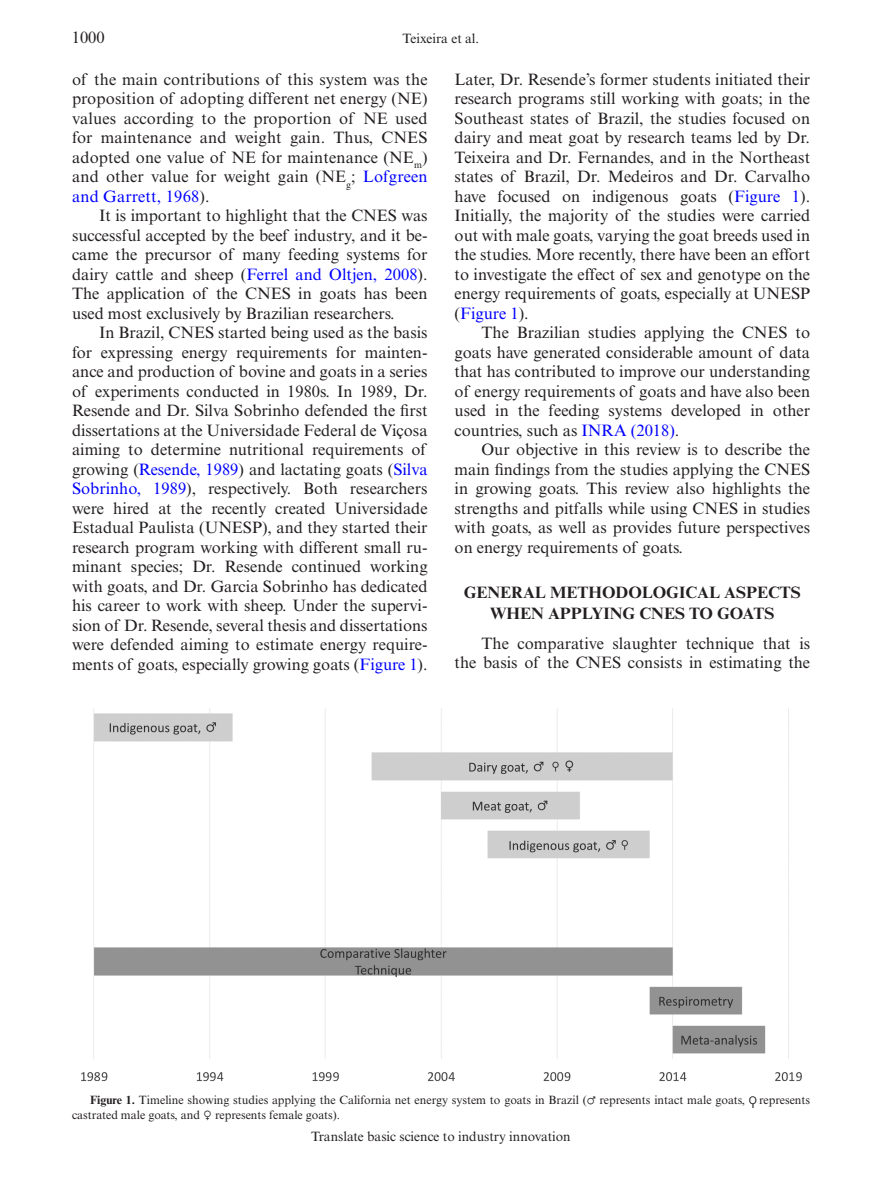
<style>
.page{position:relative;width:891px;height:1188px;background:#fff}
.page>*{position:absolute;margin:0;border:0;box-sizing:border-box;transform-origin:0 0}
.t1{font:16.5px/19.5px "Times New Roman MT Std";color:#231f20;text-align:justify}
.t2{font:700 16.5px/21px "Times New Roman MT Std";color:#231f20;text-align:center}
.t3{font:13.5px "Times New Roman MT Std";color:#231f20}
.t4{font:12px/15px "Times New Roman MT Std";color:#231f20}
.s1{color:#00f}
.s2{font-weight:700}
.s3{font-family:"Arial Unicode MS"}
.s4{font-family:"Arial Unicode MS";font-size:10.5px}
</style>
<div class="page">
<img style="left:81px;top:708px;width:721px;height:373px">
<p class="t1" style="left:72px;top:28px;width:34px">1000</p>
<p class="t3" style="left:402px;top:30px;width:78px">Teixeira et al.</p>
<p class="t1" style="left:72px;top:69px;width:357px">of the main contributions of this system was the proposition of adopting different net energy (NE) values according to the proportion of NE used for maintenance and weight gain. Thus, CNES adopted one value of NE for maintenance (NE<sub>m</sub>) and other value for weight gain (NE<sub>g</sub>; <span class="s1">Lofgreen and Garrett, 1968</span>).</p>
<p class="t1" style="left:72px;top:206px;width:357px;text-indent:27px">It is important to highlight that the CNES was successful accepted by the beef industry, and it be&shy;came the precursor of many feeding systems for dairy cattle and sheep (<span class="s1">Ferrel and Oltjen, 2008</span>).<br>The application of the CNES in goats has been used most exclusively by Brazilian researchers.</p>
<p class="t1" style="left:72px;top:323px;width:357px;text-indent:27px">In Brazil, CNES started being used as the basis for expressing energy requirements for mainten&shy;ance and production of bovine and goats in a series of experiments conducted in 1980s. In 1989, Dr.<br>Resende and Dr. Silva Sobrinho defended the first dissertations at the Universidade Federal de Viçosa aiming to determine nutritional requirements of growing (<span class="s1">Resende, 1989</span>) and lactating goats (<span class="s1">Silva Sobrinho, 1989</span>), respectively. Both researchers were hired at the recently created Universidade Estadual Paulista (UNESP), and they started their research program working with different small ru&shy;minant species; Dr. Resende continued working with goats, and Dr. Garcia Sobrinho has dedicated his career to work with sheep. Under the supervi&shy;sion of Dr. Resende, several thesis and dissertations were defended aiming to estimate energy require&shy;ments of goats, especially growing goats (<span class="s1">Figure 1</span>).</p>
<p class="t1" style="left:454px;top:69px;width:357px">Later, Dr. Resende’s former students initiated their research programs still working with goats; in the Southeast states of Brazil, the studies focused on dairy and meat goat by research teams led by Dr.<br>Teixeira and Dr. Fernandes, and in the Northeast states of Brazil, Dr. Medeiros and Dr. Carvalho have focused on indigenous goats (<span class="s1">Figure 1</span>).<br>Initially, the majority of the studies were carried out with male goats, varying the goat breeds used in the studies. More recently, there have been an effort to investigate the effect of sex and genotype on the energy requirements of goats, especially at UNESP (<span class="s1">Figure 1</span>).</p>
<p class="t1" style="left:454px;top:323px;width:357px;text-indent:27px">The Brazilian studies applying the CNES to goats have generated considerable amount of data that has contributed to improve our understanding of energy requirements of goats and have also been used in the feeding systems developed in other countries, such as <span class="s1">INRA (2018)</span>.</p>
<p class="t1" style="left:454px;top:440px;width:357px;text-indent:27px">Our objective in this review is to describe the main findings from the studies applying the CNES in growing goats. This review also highlights the strengths and pitfalls while using CNES in studies with goats, as well as provides future perspectives on energy requirements of goats.</p>
<p class="t2" style="left:464px;top:581px;width:339px">GENERAL METHODOLOGICAL ASPECTS<br>WHEN APPLYING CNES TO GOATS</p>
<p class="t1" style="left:454px;top:633px;width:357px;text-align:right">The comparative slaughter technique that is<br>the basis of the CNES consists in estimating the</p>
<p class="t4" style="left:72px;top:1093px;width:740px;text-indent:18px"><span class="s2">Figure 1.</span> Timeline showing studies applying the California net energy system to goats in Brazil (<span class="s3">♂</span> represents intact male goats, <span class="s4">O</span><sub>l</sub> represents castrated male goats, and <span class="s3">♀</span> represents female goats).</p>
<p class="t3" style="left:311px;top:1129px;width:261px">Translate basic science to industry innovation</p>
</div>
